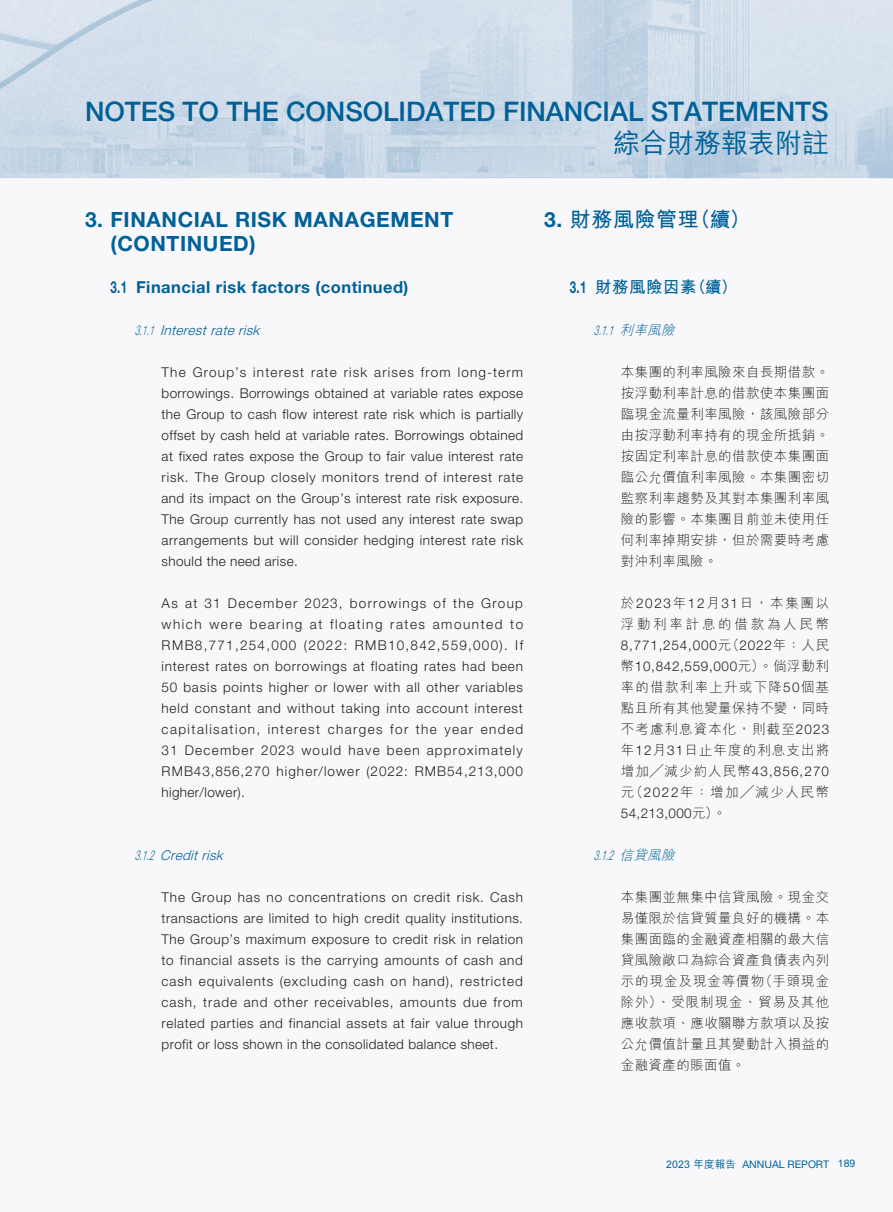
<style>
.page{position:relative;width:893px;height:1212px;background:#fff}
.page>*{position:absolute;margin:0;border:0;box-sizing:border-box;transform-origin:0 0}
.t1{font:500 27px "Helvetica Neue LT Std";letter-spacing:-.005em;color:#006198}
.t2{font:500 27px "M Hei HK";color:#006198}
.t3{font:700 21px/24px "Helvetica Neue LT Std";letter-spacing:.03em;color:#006198}
.t4{font:700 21px "M Hei HK";letter-spacing:.03em;color:#006198}
.t5{font:700 16.5px "Helvetica Neue LT Std";letter-spacing:.03em;color:#006198;scale:.7 1}
.t6{font:700 16.5px "M Hei HK";letter-spacing:.03em;color:#006198}
.t7{font:300 13.5px/21px "Helvetica Neue LT Std";letter-spacing:.04em;color:#231f20;text-align:justify}
.t8{font:300 13.5px/21px "M Hei HK";letter-spacing:.03em;color:#231f20;text-align:justify}
.t9{font:italic 300 13.5px "Helvetica Neue LT Std";color:#006198;scale:.6 1}
.t10{font:300 13.5px/21px "Helvetica Neue LT Std";letter-spacing:.06em;color:#231f20}
.t11{font:300 13.5px/21px "M Hei HK";letter-spacing:.205em;color:#231f20}
.t12{font:10.5px "Helvetica Neue LT Std";color:#006198}
.s1{font-family:"Helvetica Neue LT Std"}
.s2{font-family:"M Hei HK"}
.s3{font-family:"M Hei HK";font-weight:500}
</style>
<div class="page">
<img style="left:0;top:0;width:893px;height:180px">
<h1 class="t1" style="left:85px;top:95px;width:745px">NOTES TO THE CONSOLIDATED FINANCIAL STATEMENTS</h1>
<h1 class="t2" style="left:613px;top:124px;width:217px">綜合財務報表附註</h1>
<h2 class="t3" style="left:111px;top:207px;width:344px;text-indent:-26px">3. FINANCIAL RISK MANAGEMENT (CONTINUED)</h2>
<p class="t5" style="left:111px;top:277px;width:427px">3.1 Financial risk factors (continued)</p>
<p class="t9" style="left:135px;top:322px;width:216px">3.1.1 Interestrate risk</p>
<p class="t7" style="left:162px;top:362px;width:363px">The Group’s interest rate risk arises from long-term borrowings. Borrowings obtained at variable rates expose the Group to cash flow interest rate risk which is partially offset by cash held at variable rates. Borrowings obtained at fixed rates expose the Group to fair value interest rate risk. The Group closely monitors trend of interest rate and its impact on the Group’s interest rate risk exposure.<br>The Group currently has not used any interest rate swap arrangements but will consider hedging interest rate risk should the need arise.</p>
<p class="t7" style="left:162px;top:593px;width:363px">As at 31 December 2023, borrowings of the Group which were bearing at floating rates amounted to RMB8,771,254,000 (2022: RMB10,842,559,000). If interest rates on borrowings at floating rates had been 50 basis points higher or lower with all other variables held constant and without taking into account interest capitalisation, interest charges for the year ended 31 December 2023 would have been approximately RMB43,856,270 higher/lower (2022: RMB54,213,000 higher/lower).</p>
<p class="t9" style="left:135px;top:847px;width:155px">3.1.2 Creditrisk</p>
<p class="t7" style="left:162px;top:887px;width:363px">The Group has no concentrations on credit risk. Cash transactions are limited to high credit quality institutions.<br>The Group’s maximum exposure to credit risk in relation to financial assets is the carrying amounts of cash and cash equivalents (excluding cash on hand), restricted cash, trade and other receivables, amounts due from related parties and financial assets at fair value through profit or loss shown in the consolidated balance sheet.</p>
<h2 class="t4" style="left:544px;top:204px;width:208px"><span class="s1">3.</span> 財務風險管理（續）</h2>
<p class="t6" style="left:570px;top:275px;width:169px"><span class="s1">3.1</span> 財務風險因素（續）</p>
<p class="t9" style="left:594px;top:322px;width:144px">3.1.1 <span class="s2">利率風險</span></p>
<p class="t8" style="left:621px;top:361px;width:210px">本集團的利率風險來自長期借款。按浮動利率計息的借款使本集團面臨現金流量利率風險，該風險部分由按浮動利率持有的現金所抵銷。按固定利率計息的借款使本集團面臨公允價值利率風險。本集團密切監察利率趨勢及其對本集團利率風險的影響。本集團目前並未使用任何利率掉期安排，但於需要時考慮對沖利率風險。</p>
<p class="t11" style="left:621px;top:592px;width:210px">於<span class="s1">2023</span>年<span class="s1">12</span>月<span class="s1">31</span>日，本集團以浮動利率計息的借款為人民幣</p>
<p class="t10" style="left:621px;top:635px;width:210px">8,771,254,000<span class="s2">元（</span>2022<span class="s2">年：人民幣</span>10,842,559,000<span class="s2">元）。倘浮動利</span></p>
<p class="t8" style="left:621px;top:676px;width:210px">率的借款利率上升或下降<span class="s1">50</span>個基點且所有其他變量保持不變，同時不考慮利息資本化，則截至<span class="s1">2023</span>年<span class="s1">12</span>月<span class="s1">31</span>日止年度的利息支出將</p>
<p class="t7" style="left:621px;top:761px;width:210px"><span class="s2">增加╱減少約人民幣</span>43,856,270</p>
<p class="t8" style="left:621px;top:781px;width:210px">元（<span class="s1">2022</span>年：增加╱減少人民幣</p>
<p class="t7" style="left:621px;top:803px;width:107px">54,213,000<span class="s2">元）。</span></p>
<p class="t9" style="left:594px;top:847px;width:144px">3.1.2 <span class="s2">信貸風險</span></p>
<p class="t8" style="left:621px;top:886px;width:210px">本集團並無集中信貸風險。現金交易僅限於信貸質量良好的機構。本集團面臨的金融資產相關的最大信貸風險敞口為綜合資產負債表內列示的現金及現金等價物（手頭現金除外）、受限制現金、貿易及其他應收款項、應收關聯方款項以及按公允價值計量且其變動計入損益的金融資產的賬面值。</p>
<p class="t12" style="left:666px;top:1157px;width:191px"><span class="s3">2023 年度報告</span> ANNUAL REPORT 189</p>
</div>
